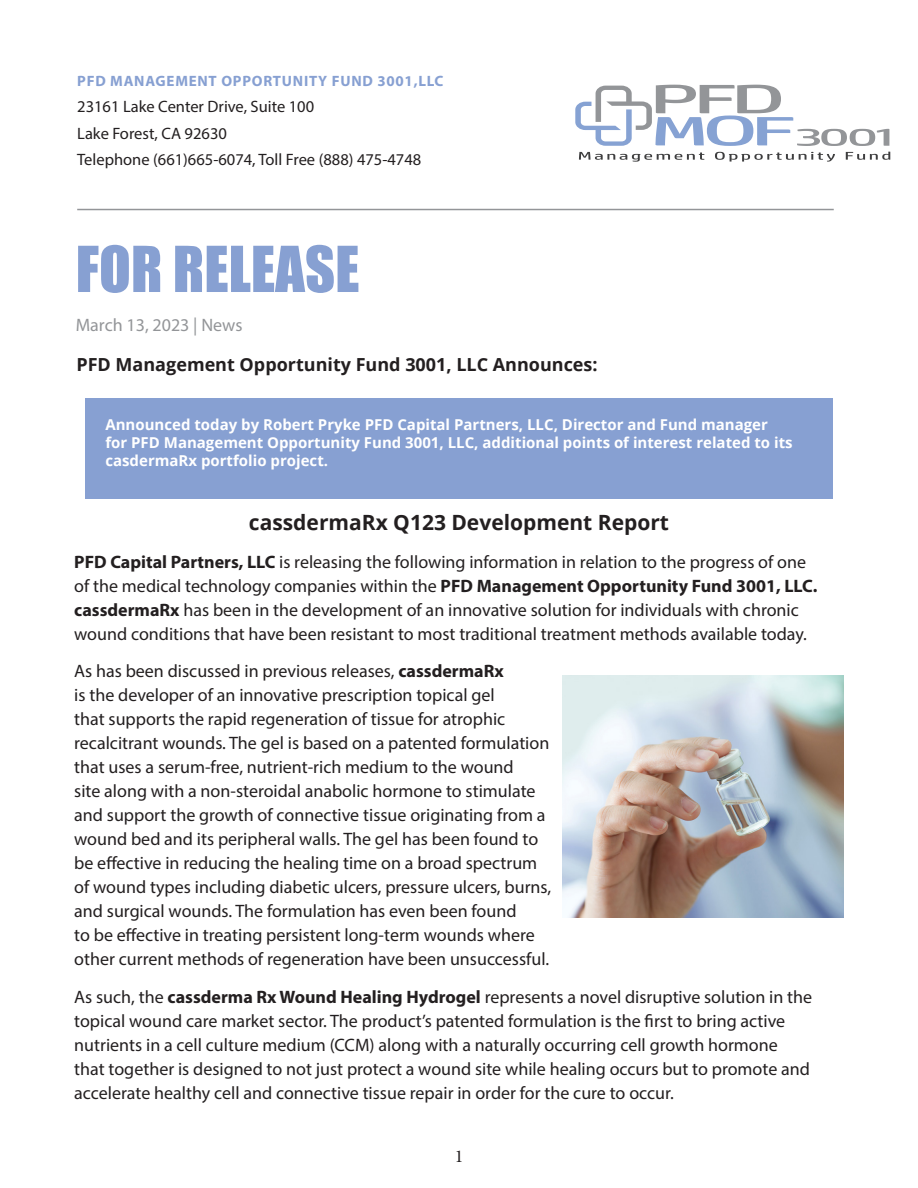
<style>
.page{position:relative;width:918px;height:1188px;background:#fff}
.page>*{position:absolute;margin:0;border:0;box-sizing:border-box;transform-origin:0 0}
.t1{font:58.5px "Impact";color:#87a0d2}
.Subheading{font:700 21px "Open Sans";color:#231f20}
.Subheading-2{font:18px/24px "Myriad Pro";color:#231f20}
.t2{font:700 18px "Open Sans";color:#231f20}
.t3{font:18px "Myriad Pro";color:#939598}
.t4{font:18px "Minion Pro";color:#231f20}
.t5{font:16.5px "Myriad Pro";color:#231f20}
.t6{font:700 15px/18px "Open Sans";color:#fff}
.t7{font:700 15px "Myriad Pro";letter-spacing:.05em;color:#87a0d2}
.s1{font-weight:700}
</style>
<div class="page">
<svg style="left:579px;top:152px;width:125px;height:10px"></svg>
<svg style="left:715px;top:152px;width:120px;height:10px"></svg>
<svg style="left:846px;top:152px;width:44px;height:8px"></svg>
<svg style="left:575px;top:85px;width:314px;height:61px"></svg>
<hr style="left:77px;top:209px;width:757px;height:1px;background:#939598">
<div style="left:85px;top:398px;width:747px;height:101px;background:#87a0d2"></div>
<img style="left:563px;top:675px;width:281px;height:243px">
<p class="t7" style="left:77px;top:71px;width:368px">PFD MANAGEMENT OPPORTUNITY FUND 3001,LLC</p>
<p class="t5" style="left:77px;top:96px;width:239px">23161 Lake Center Drive, Suite 100</p>
<p class="t5" style="left:77px;top:123px;width:151px">Lake Forest, CA 92630</p>
<p class="t5" style="left:77px;top:149px;width:346px">Telephone (661)665-6074, Toll Free (888) 475-4748</p>
<p class="t1" style="left:76px;top:224px;width:285px">FOR RELEASE</p>
<p class="t3" style="left:76px;top:314px;width:168px">March 13, 2023 | News</p>
<p class="t2" style="left:76px;top:352px;width:523px">PFD Management Opportunity Fund 3001, LLC Announces:</p>
<p class="t6" style="left:105px;top:415px;width:689px">Announced today by Robert Pryke PFD Capital Partners, LLC, Director and Fund manager for PFD Management Opportunity Fund 3001, LLC, additional points of interest related to its casdermaRx portfolio project.</p>
<p class="Subheading" style="left:249px;top:508px;width:422px">cassdermaRx Q123 Development Report</p>
<p class="Subheading-2" style="left:74px;top:549px;width:745px"><span class="s1">PFD Capital Partners, LLC</span> is releasing the following information in relation to the progress of one of the medical technology companies within the <span class="s1">PFD Management Opportunity Fund 3001, LLC. cassdermaRx</span> has been in the development of an innovative solution for individuals with chronic wound conditions that have been resistant to most traditional treatment methods available today.</p>
<p class="Subheading-2" style="left:74px;top:659px;width:479px">As has been discussed in previous releases, <span class="s1">cassdermaRx<br></span>is the developer of an innovative prescription topical gel<br>that supports the rapid regeneration of tissue for atrophic recalcitrant wounds. The gel is based on a patented formulation that uses a serum-free, nutrient-rich medium to the wound<br>site along with a non-steroidal anabolic hormone to stimulate and support the growth of connective tissue originating from a wound bed and its peripheral walls. The gel has been found to be effective in reducing the healing time on a broad spectrum of wound types including diabetic ulcers, pressure ulcers, burns, and surgical wounds. The formulation has even been found<br>to be effective in treating persistent long-term wounds where other current methods of regeneration have been unsuccessful.</p>
<p class="Subheading-2" style="left:74px;top:984px;width:739px">As such, the <span class="s1">cassderma Rx Wound Healing Hydrogel</span> represents a novel disruptive solution in the topical wound care market sector. The product’s patented formulation is the first to bring active nutrients in a cell culture medium (CCM) along with a naturally occurring cell growth hormone that together is designed to not just protect a wound site while healing occurs but to promote and accelerate healthy cell and connective tissue repair in order for the cure to occur.</p>
<p class="t4" style="left:455px;top:1144px;width:10px">1</p>
</div>
